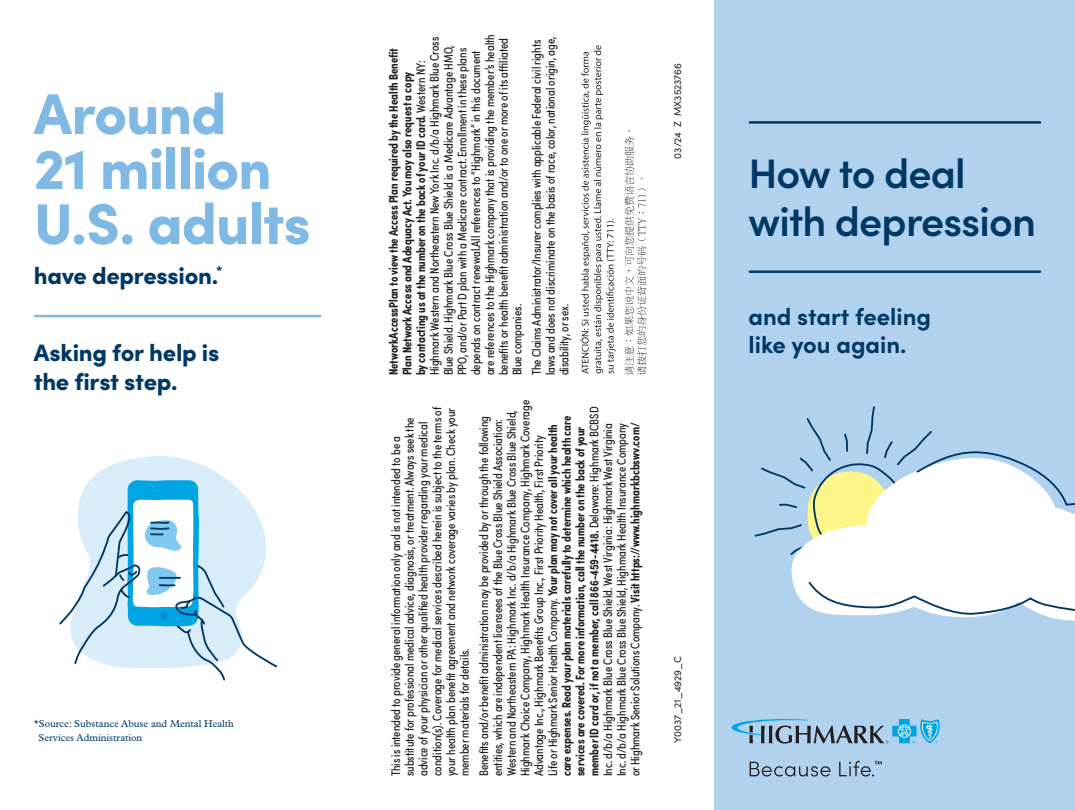
<style>
.page{position:relative;width:1075px;height:810px;background:#fff}
.page>*{position:absolute;margin:0;border:0;box-sizing:border-box;transform-origin:0 0}
.Text_Graphic_Small{font:900 57.5px/55px "Sofia Pro";letter-spacing:-.02em;color:#7fb9e4}
.Headline{font:600 41.25px/47.5px "Sofia Pro";letter-spacing:-.02em;color:#003863}
.Text_Graphic_Small-2{font:900 23.75px/28.8px "Sofia Pro";letter-spacing:-.015em;color:#003863}
.Subhead{font:700 23.75px/28.5px "Sofia Pro";color:#003863}
.Disclaimer{font:12.5px/13.8px "Sofia Pro Condensed";color:#231f20}
.Body{font:10px/13.8px "Plantin MT Pro";color:#003863}
.Disclaimer-2{font:10px "Sofia Pro";color:#231f20}
.s1{font-weight:700}
</style>
<div class="page">
<div style="left:714px;top:0;width:360px;height:810px;background:#b1d2ee"></div>
<hr style="left:35px;top:315px;width:285px;height:2px;background:#7fb9e4">
<hr style="left:749px;top:121px;width:290px;height:3px;background:#003863">
<hr style="left:749px;top:270px;width:290px;height:3px;background:#003863">
<svg style="left:754px;top:406px;width:178px;height:131px"></svg>
<svg style="left:790px;top:456px;width:284px;height:165px"></svg>
<svg style="left:806px;top:450px;width:268px;height:166px"></svg>
<svg style="left:78px;top:456px;width:178px;height:56px;fill:#d9edf9"></svg>
<svg style="left:59px;top:512px;width:219px;height:169px"></svg>
<svg style="left:127px;top:480px;width:72px;height:146px"></svg>
<svg style="left:731px;top:719px;width:209px;height:25px"></svg>
<svg style="left:749px;top:762px;width:81px;height:15px"></svg>
<svg style="left:839px;top:761px;width:42px;height:16px"></svg>
<svg style="left:624px;top:130px;width:22px;height:245px"></svg>
<svg style="left:580px;top:45px;width:35px;height:329px"></svg>
<p class="Text_Graphic_Small" style="left:34px;top:81px;width:278px">Around<br>21 million<br>U.S. adults</p>
<p class="Text_Graphic_Small-2" style="left:34px;top:259px;width:190px">have depression.<sup>*</sup></p>
<p class="Text_Graphic_Small-2" style="left:34px;top:336px;width:187px">Asking for help is the first step.</p>
<p class="Body" style="left:39px;top:717px;width:197px;text-indent:-5px">*Source: Substance Abuse and Mental Health<br>Services Administration</p>
<p class="Disclaimer" style="left:386px;top:375px;width:343px;rotate:-90deg"><span class="s1">NetworkAccessPlan to view the Access Plan required by the Health Benefit Plan Network Access and Adequacy Act. You may also request a copy<br>by contacting us at the number on the back of your ID card.</span> Western NY:<br>Highmark Western and Northeastern New York Inc. d/b/a Highmark Blue Cross Blue Shield. Highmark Blue Cross Blue Shield is a Medicare Advantage HMO, PPO, and/or Part D plan with a Medicare contract. Enrollment in these plans depends on contract renewal.All references to “Highmark” in this document are references to the Highmark company that is providing the member’s health benefits or health benefit administration and/or to one or more of its affiliated Blue companies.</p>
<p class="Disclaimer" style="left:529px;top:375px;width:340px;rotate:-90deg">The Claims Administrator/Insurer complies with applicable Federal civil rights laws and does not discriminate on the basis of race, color, national origin, age, disability, or sex.</p>
<p class="Disclaimer" style="left:388px;top:776px;width:371px;rotate:-90deg">This is intended to provide general information only and is not intended to be a substitute for professional medical advice, diagnosis, or treatment. Always seek the advice of your physician or other qualified health provider regarding your medical condition(s). Coverage for medical services described herein is subject to the terms of your health plan benefit agreement and network coverage varies by plan. Check your member materials for details.</p>
<p class="Disclaimer" style="left:476px;top:776px;width:378px;rotate:-90deg">Benefits and/or benefit administration may be provided by or through the following entities, which are independent licensees of the Blue Cross Blue Shield Association:<br>Western and Northeastern PA: Highmark Inc. d/b/a Highmark Blue Cross Blue Shield, Highmark Choice Company, Highmark Health Insurance Company, Highmark Coverage Advantage Inc., Highmark Benefits Group Inc., First Priority Health, First Priority<br>Life or Highmark Senior Health Company. <span class="s1">Your plan may not cover all your health<br>care expenses. Read your plan materials carefully to determine which health care services are covered. For more information, call the number on the back of your member ID card or, if not a member, call 866-459-4418.</span> Delaware: Highmark BCBSD Inc. d/b/a Highmark Blue Cross Blue Shield. West Virginia: Highmark West Virginia<br>Inc. d/b/a Highmark Blue Cross Blue Shield, Highmark Health Insurance Company<br>or Highmark Senior Solutions Company. <span class="s1">Visit https://www.highmarkbcbswv.com/</span></p>
<p class="Disclaimer-2" style="left:670px;top:159px;width:97px;rotate:-90deg">03/24 Z MX3523766</p>
<p class="Disclaimer-2" style="left:670px;top:742px;width:88px;rotate:-90deg">Y0037_21_4929_C</p>
<p class="Headline" style="left:748px;top:147px;width:289px">How to deal with depression</p>
<p class="Subhead" style="left:748px;top:300px;width:184px">and start feeling like you again.</p>
</div>
